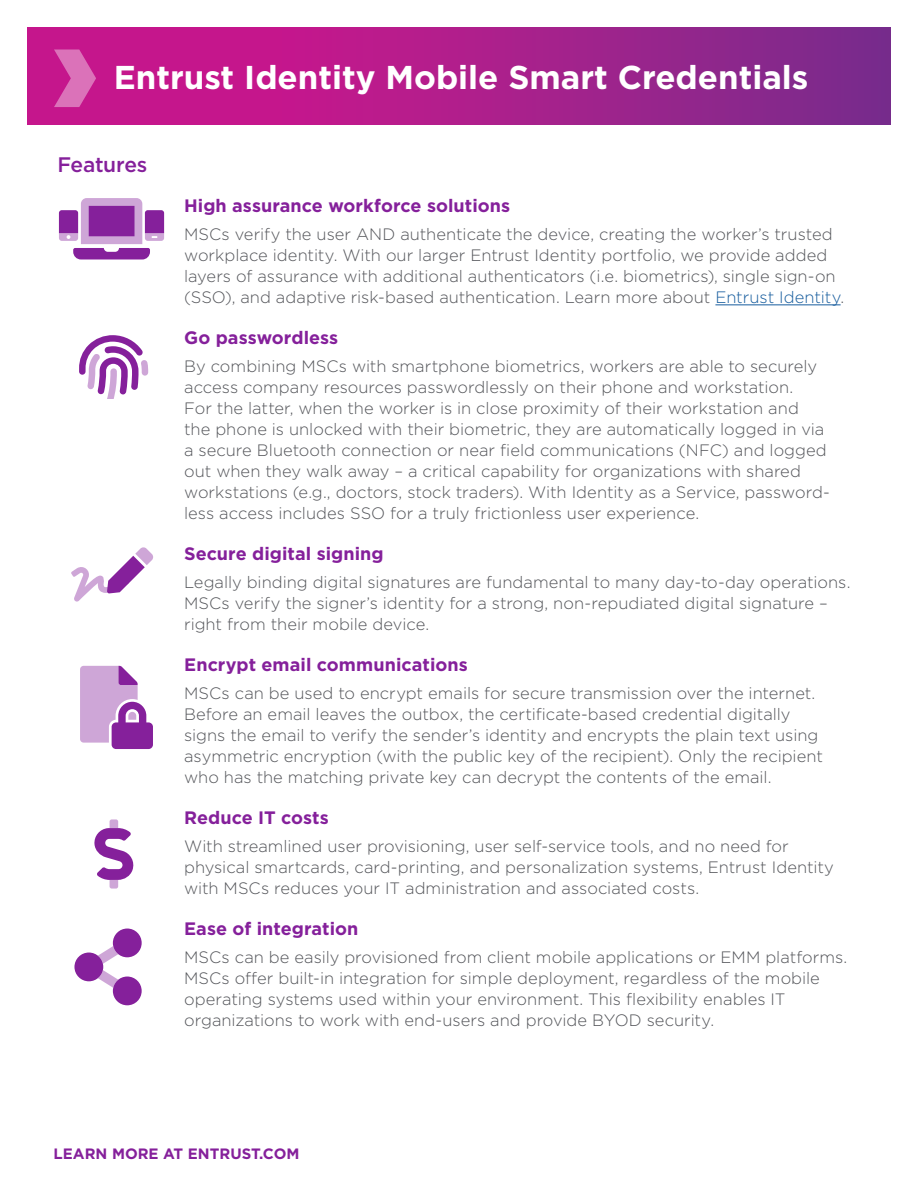
<style>
.page{position:relative;width:918px;height:1188px;background:#fff}
.page>*{position:absolute;margin:0;border:0;box-sizing:border-box;transform-origin:0 0}
.Product_Name{font:700 33px "Gotham";color:#fff}
.t1{font:500 21px "Gotham";letter-spacing:-.015em;color:#85209b}
.Subhead{font:700 18px "Gotham";letter-spacing:.005em;color:#85209b}
.Subhead-2{font:300 16.5px/21px "Gotham";color:#54555a}
.CTA_URL_front{font:700 15px "Gotham";color:#85209b}
.s1{color:#175d9e}
</style>
<div class="page">
<svg style="left:27px;top:27px;width:864px;height:98px;background:#a91e8b"></svg>
<svg style="left:54px;top:50px;width:42px;height:57px;background:#d24da7"></svg>
<hr style="left:715px;top:304px;width:126px;height:1px;background:#175d9e">
<svg style="left:59px;top:198px;width:105px;height:62px"></svg>
<svg style="left:79px;top:335px;width:69px;height:63px"></svg>
<svg style="left:71px;top:547px;width:82px;height:55px"></svg>
<svg style="left:80px;top:666px;width:73px;height:83px"></svg>
<svg style="left:94px;top:819px;width:39px;height:70px"></svg>
<svg style="left:74px;top:929px;width:68px;height:76px"></svg>
<p class="Product_Name" style="left:114px;top:55px;width:696px">Entrust Identity Mobile Smart Credentials</p>
<p class="t1" style="left:57px;top:151px;width:91px">Features</p>
<p class="Subhead" style="left:184px;top:194px;width:328px">High assurance workforce solutions</p>
<p class="Subhead-2" style="left:184px;top:223px;width:662px">MSCs verify the user AND authenticate the device, creating the worker’s trusted workplace identity. With our larger Entrust Identity portfolio, we provide added layers of assurance with additional authenticators (i.e. biometrics), single sign-on (SSO), and adaptive risk-based authentication. Learn more about <span class="s1">Entrust Identity</span>.</p>
<p class="Subhead" style="left:184px;top:326px;width:156px">Go passwordless</p>
<p class="Subhead-2" style="left:184px;top:355px;width:647px">By combining MSCs with smartphone biometrics, workers are able to securely access company resources passwordlessly on their phone and workstation.<br>For the latter, when the worker is in close proximity of their workstation and<br>the phone is unlocked with their biometric, they are automatically logged in via a secure Bluetooth connection or near field communications (NFC) and logged out when they walk away – a critical capability for organizations with shared workstations (e.g., doctors, stock traders). With Identity as a Service, password&shy;less access includes SSO for a truly frictionless user experience.</p>
<p class="Subhead" style="left:184px;top:542px;width:201px">Secure digital signing</p>
<p class="Subhead-2" style="left:184px;top:571px;width:668px">Legally binding digital signatures are fundamental to many day-to-day operations.<br>MSCs verify the signer’s identity for a strong, non-repudiated digital signature – right from their mobile device.</p>
<p class="Subhead" style="left:184px;top:653px;width:285px">Encrypt email communications</p>
<p class="Subhead-2" style="left:184px;top:682px;width:640px">MSCs can be used to encrypt emails for secure transmission over the internet.<br>Before an email leaves the outbox, the certificate-based credential digitally signs the email to verify the sender’s identity and encrypts the plain text using asymmetric encryption (with the public key of the recipient). Only the recipient who has the matching private key can decrypt the contents of the email.</p>
<p class="Subhead" style="left:184px;top:806px;width:146px">Reduce IT costs</p>
<p class="Subhead-2" style="left:184px;top:835px;width:651px">With streamlined user provisioning, user self-service tools, and no need for physical smartcards, card-printing, and personalization systems, Entrust Identity with MSCs reduces your IT administration and associated costs.</p>
<p class="Subhead" style="left:184px;top:917px;width:176px">Ease of integration</p>
<p class="Subhead-2" style="left:184px;top:946px;width:665px">MSCs can be easily provisioned from client mobile applications or EMM platforms.<br>MSCs offer built-in integration for simple deployment, regardless of the mobile operating systems used within your environment. This flexibility enables IT organizations to work with end-users and provide BYOD security.</p>
<p class="CTA_URL_front" style="left:54px;top:1144px;width:247px">LEARN MORE AT ENTRUST.COM</p>
</div>
